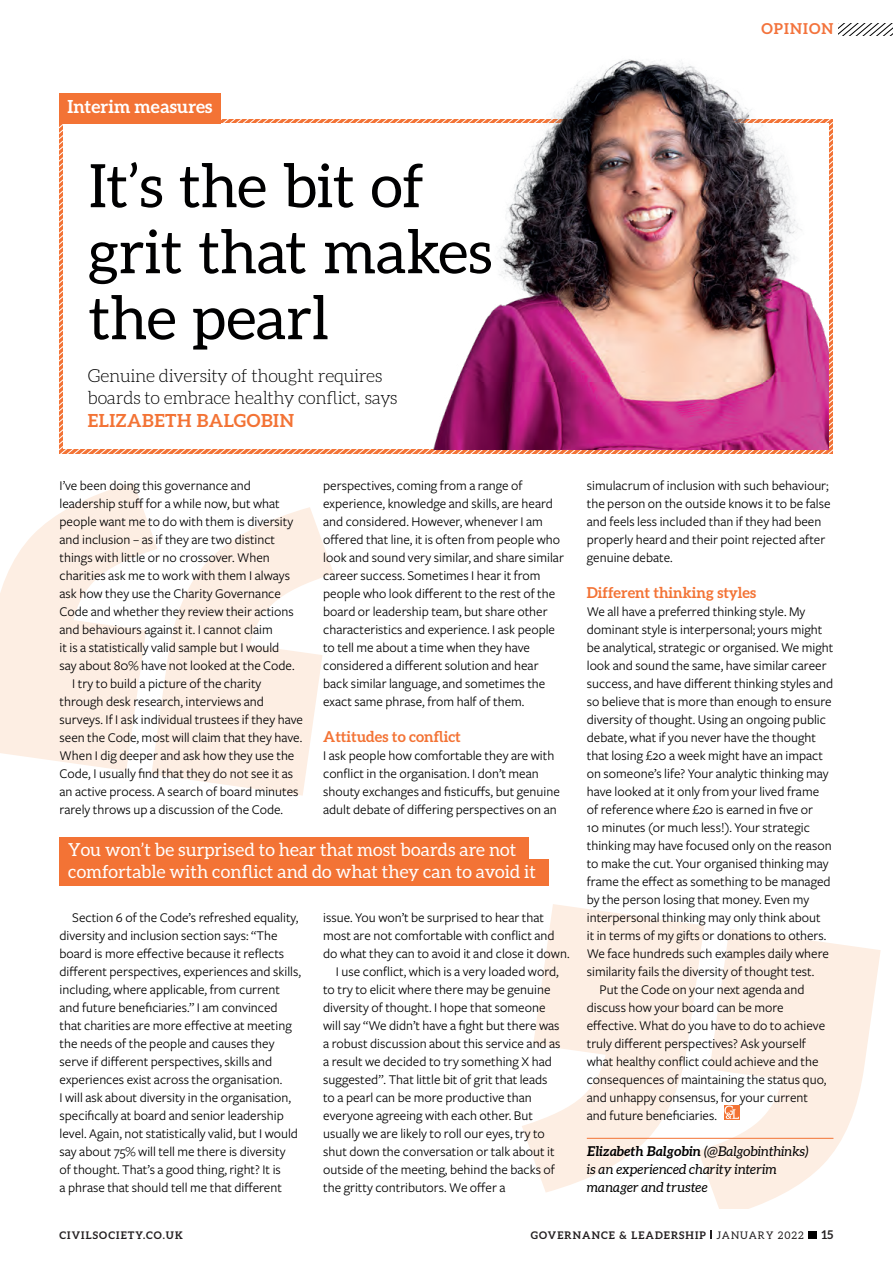
<style>
.page{position:relative;width:893px;height:1263px;background:#fff}
.page>*{position:absolute;margin:0;border:0;box-sizing:border-box;transform-origin:0 0}
.t1{font:60px/66px "Aleo";letter-spacing:-.01em;color:#000001}
.t2{font:18px/21.6px "Aleo";color:#fff}
.t3{font:300 18px/22.5px "Aleo";letter-spacing:-.02em;color:#000001}
.t4{font:700 18px "Aleo";letter-spacing:.03em;color:#f37335}
.t5{font:700 18px "Aleo";color:#fff}
.t6{font:700 15px "Aleo";color:#f37335}
.t7{font:700 15px "Aleo";letter-spacing:.07em;color:#f3733c}
.t8{font:13.8px/18px "Freight Sans";color:#000001}
.t9{font:italic 13.5px/18px "Aleo";color:#000001}
.t10{font:700 12px "Aleo";color:#231f20}
.t11{font:700 12px "Aleo";color:#000001}
.t12{font:700 10.5px "Aleo";letter-spacing:.1em;color:#231f20}
.t13{font:700 10.5px "Aleo";letter-spacing:.1em;color:#000001}
.s1{font-weight:700}
.s2{font-weight:400}
</style>
<div class="page">
<svg style="left:839px;top:24px;width:54px;height:12px"></svg>
<svg style="left:710px;top:1230px;width:2px;height:9px"></svg>
<div style="left:808px;top:1231px;width:8px;height:8px;background:#000001"></div>
<svg style="left:0;top:482px;width:151px;height:289px;fill:#fdeee3"></svg>
<svg style="left:151px;top:507px;width:183px;height:289px;fill:#fdeee3"></svg>
<svg style="left:704px;top:929px;width:177px;height:280px;fill:#fdeee3"></svg>
<svg style="left:522px;top:904px;width:182px;height:288px;fill:#fdeee3"></svg>
<hr style="left:587px;top:1138px;width:246px;height:1px;background:#f37335">
<div style="left:724px;top:1105px;width:15px;height:15px;background:#f37335"></div>
<svg style="left:724px;top:1105px;width:15px;height:14px"></svg>
<svg style="left:59px;top:119px;width:770px;height:335px;background:#f0916d"></svg>
<div style="left:64px;top:123px;width:765px;height:326px;background:#fff"></div>
<div style="left:59px;top:93px;width:162px;height:30px;background:#f37335"></div>
<img style="left:381px;top:59px;width:448px;height:390px">
<div style="left:60px;top:838px;width:469px;height:26px;background:#f37335"></div>
<div style="left:60px;top:859px;width:489px;height:27px;background:#f37335"></div>
<p class="t7" style="left:761px;top:20px;width:74px">OPINION</p>
<h2 class="t5" style="left:68px;top:97px;width:146px">Interim measures</h2>
<h1 class="t1" style="left:89px;top:152px;width:405px">It’s the bit of grit that makes the pearl</h1>
<h2 class="t3" style="left:88px;top:364px;width:311px">Genuine diversity of thought requires boards to embrace healthy conflict, says</h2>
<h2 class="t4" style="left:88px;top:410px;width:208px">ELIZABETH BALGOBIN</h2>
<p class="t8" style="left:60px;top:476px;width:193px">I’ve been doing this governance and</p>
<p class="t8" style="left:60px;top:494px;width:222px">leadership stuff for a while now, but what</p>
<p class="t8" style="left:60px;top:512px;width:235px">people want me to do with them is diversity</p>
<p class="t8" style="left:60px;top:530px;width:217px">and inclusion – as if they are two distinct</p>
<p class="t8" style="left:60px;top:548px;width:212px">things with little or no crossover. When</p>
<p class="t8" style="left:60px;top:566px;width:232px">charities ask me to work with them I always</p>
<p class="t8" style="left:60px;top:584px;width:223px">ask how they use the Charity Governance</p>
<p class="t8" style="left:60px;top:602px;width:236px">Code and whether they review their actions</p>
<p class="t8" style="left:60px;top:620px;width:215px">and behaviours against it. I cannot claim</p>
<p class="t8" style="left:60px;top:638px;width:221px">it is a statistically valid sample but I would</p>
<p class="t8" style="left:60px;top:656px;width:237px">say about 80% have not looked at the Code.</p>
<p class="t8" style="left:72px;top:674px;width:191px">I try to build a picture of the charity</p>
<p class="t8" style="left:60px;top:692px;width:206px">through desk research, interviews and</p>
<p class="t8" style="left:60px;top:710px;width:245px">surveys. If I ask individual trustees if they have</p>
<p class="t8" style="left:60px;top:728px;width:244px">seen the Code, most will claim that they have.</p>
<p class="t8" style="left:60px;top:746px;width:236px">When I dig deeper and ask how they use the</p>
<p class="t8" style="left:60px;top:764px;width:235px">Code, I usually find that they do not see it as</p>
<p class="t8" style="left:60px;top:782px;width:240px">an active process. A search of board minutes</p>
<p class="t8" style="left:60px;top:800px;width:225px">rarely throws up a discussion of the Code.</p>
<p class="t8" style="left:323px;top:476px;width:242px">perspectives, coming from a range of experience, knowledge and skills, are heard and considered. However, whenever I am offered that line, it is often from people who look and sound very similar, and share similar career success. Sometimes I hear it from people who look different to the rest of the board or leadership team, but share other characteristics and experience. I ask people to tell me about a time when they have considered a different solution and hear back similar language, and sometimes the exact same phrase, from half of them.</p>
<p class="t6" style="left:323px;top:727px;width:139px">Attitudes to conflict</p>
<p class="t8" style="left:323px;top:746px;width:238px">I ask people how comfortable they are with conflict in the organisation. I don’t mean shouty exchanges and fisticuffs, but genuine adult debate of differing perspectives on an</p>
<h2 class="t2" style="left:68px;top:839px;width:469px">You won’t be surprised to hear that most boards are not comfortable with conflict and do what they can to avoid it</h2>
<p class="t8" style="left:60px;top:908px;width:243px;text-indent:13px">Section 6 of the Code’s refreshed equality, diversity and inclusion section says: “The board is more effective because it reflects different perspectives, experiences and skills, including, where applicable, from current and future beneficiaries.” I am convinced that charities are more effective at meeting the needs of the people and causes they serve if different perspectives, skills and experiences exist across the organisation.<br>I will ask about diversity in the organisation, specifically at board and senior leadership level. Again, not statistically valid, but I would say about 75% will tell me there is diversity<br>of thought. That’s a good thing, right? It is<br>a phrase that should tell me that different</p>
<p class="t8" style="left:323px;top:908px;width:222px">issue. You won’t be surprised to hear that</p>
<p class="t8" style="left:323px;top:926px;width:233px">most are not comfortable with conflict and</p>
<p class="t8" style="left:323px;top:944px;width:248px">do what they can to avoid it and close it down.</p>
<p class="t8" style="left:336px;top:962px;width:224px">I use conflict, which is a very loaded word,</p>
<p class="t8" style="left:323px;top:980px;width:229px">to try to elicit where there may be genuine</p>
<p class="t8" style="left:323px;top:998px;width:224px">diversity of thought. I hope that someone</p>
<p class="t8" style="left:323px;top:1016px;width:238px">will say “We didn’t have a fight but there was</p>
<p class="t8" style="left:323px;top:1034px;width:239px">a robust discussion about this service and as</p>
<p class="t8" style="left:323px;top:1052px;width:230px">a result we decided to try something X had</p>
<p class="t8" style="left:323px;top:1070px;width:226px">suggested”. That little bit of grit that leads</p>
<p class="t8" style="left:323px;top:1088px;width:210px">to a pearl can be more productive than</p>
<p class="t8" style="left:323px;top:1106px;width:211px">everyone agreeing with each other. But</p>
<p class="t8" style="left:323px;top:1124px;width:223px">usually we are likely to roll our eyes, try to</p>
<p class="t8" style="left:323px;top:1142px;width:233px">shut down the conversation or talk about it</p>
<p class="t8" style="left:323px;top:1160px;width:233px">outside of the meeting, behind the backs of</p>
<p class="t8" style="left:323px;top:1178px;width:184px">the gritty contributors. We offer a</p>
<p class="t8" style="left:587px;top:476px;width:245px">simulacrum of inclusion with such behaviour; the person on the outside knows it to be false and feels less included than if they had been properly heard and their point rejected after genuine debate.</p>
<p class="t6" style="left:587px;top:583px;width:171px">Different thinking styles</p>
<p class="t8" style="left:587px;top:602px;width:220px">We all have a preferred thinking style. My</p>
<p class="t8" style="left:587px;top:620px;width:237px">dominant style is interpersonal; yours might</p>
<p class="t8" style="left:587px;top:638px;width:248px">be analytical, strategic or organised. We might</p>
<p class="t8" style="left:587px;top:656px;width:241px">look and sound the same, have similar career</p>
<p class="t8" style="left:587px;top:674px;width:248px">success, and have different thinking styles and</p>
<p class="t8" style="left:587px;top:692px;width:246px">so believe that is more than enough to ensure</p>
<p class="t8" style="left:587px;top:710px;width:241px">diversity of thought. Using an ongoing public</p>
<p class="t8" style="left:587px;top:728px;width:231px">debate, what if you never have the thought</p>
<p class="t8" style="left:587px;top:746px;width:238px">that losing £20 a week might have an impact</p>
<p class="t8" style="left:587px;top:764px;width:243px">on someone’s life? Your analytic thinking may</p>
<p class="t8" style="left:587px;top:782px;width:234px">have looked at it only from your lived frame</p>
<p class="t8" style="left:587px;top:800px;width:228px">of reference where £20 is earned in five or</p>
<p class="t8" style="left:587px;top:818px;width:225px">10 minutes (or much less!). Your strategic</p>
<p class="t8" style="left:587px;top:836px;width:246px">thinking may have focused only on the reason</p>
<p class="t8" style="left:587px;top:854px;width:243px">to make the cut. Your organised thinking may</p>
<p class="t8" style="left:587px;top:872px;width:245px">frame the effect as something to be managed</p>
<p class="t8" style="left:587px;top:890px;width:224px">by the person losing that money. Even my</p>
<p class="t8" style="left:587px;top:908px;width:235px">interpersonal thinking may only think about</p>
<p class="t8" style="left:587px;top:926px;width:241px">it in terms of my gifts or donations to others.</p>
<p class="t8" style="left:587px;top:944px;width:244px">We face hundreds such examples daily where</p>
<p class="t8" style="left:587px;top:962px;width:229px">similarity fails the diversity of thought test.</p>
<p class="t8" style="left:600px;top:980px;width:206px">Put the Code on your next agenda and</p>
<p class="t8" style="left:587px;top:998px;width:198px">discuss how your board can be more</p>
<p class="t8" style="left:587px;top:1016px;width:240px">effective. What do you have to do to achieve</p>
<p class="t8" style="left:587px;top:1034px;width:221px">truly different perspectives? Ask yourself</p>
<p class="t8" style="left:587px;top:1052px;width:233px">what healthy conflict could achieve and the</p>
<p class="t8" style="left:587px;top:1070px;width:241px">consequences of maintaining the status quo,</p>
<p class="t8" style="left:587px;top:1088px;width:223px">and unhappy consensus, for your current</p>
<p class="t8" style="left:587px;top:1106px;width:132px">and future beneficiaries.</p>
<p class="t9" style="left:587px;top:1142px;width:223px"><span class="s1">Elizabeth Balgobin</span> (@Balgobinthinks) is an experienced charity interim manager and trustee</p>
<p class="t11" style="left:60px;top:1228px;width:16px">30</p>
<p class="t13" style="left:709px;top:1229px;width:125px">CIVILSOCIETY.CO.UK</p>
<p class="t12" style="left:60px;top:1229px;width:125px">CIVILSOCIETY.CO.UK</p>
<p class="t12" style="left:531px;top:1229px;width:275px">GOVERNANCE &amp; LEADERSHIP <span class="s2">JANUARY 2022</span></p>
<p class="t10" style="left:821px;top:1228px;width:13px">15</p>
</div>
